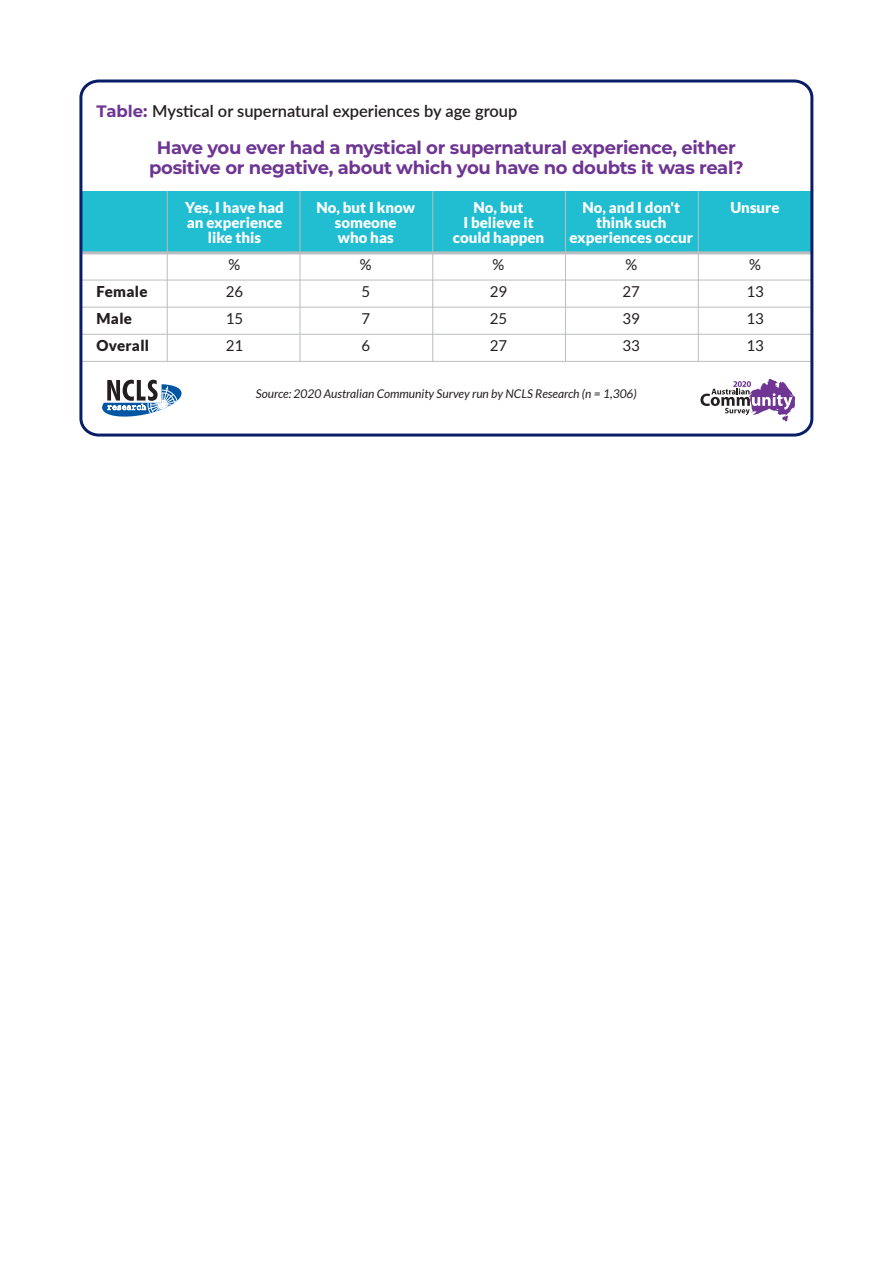
<style>
.page{position:relative;width:893px;height:1263px;background:#fff}
.page>*{position:absolute;margin:0;border:0;box-sizing:border-box;transform-origin:0 0}
.t1{font:700 18px/19.5px "Montserrat";letter-spacing:-.02em;color:#6e3593;text-align:center}
.t2{font:600 16.5px "Lato";color:#231f20}
.t3{font:900 15px/15px "Lato";color:#fff;text-align:center}
.t4{font:15px/27px "Lato";color:#231f20}
.t5{font:900 15px/27px "Lato";letter-spacing:.02em;color:#231f20}
.t6{font:italic 12px "Lato";color:#231f20}
.s1{font-family:"Montserrat";font-weight:700;color:#6e3593}
</style>
<div class="page">
<div style="left:82px;top:191px;width:731px;height:62px;background:#21bed2"></div>
<hr style="left:167px;top:191px;width:1px;height:170px;background:#bbbdbf">
<hr style="left:300px;top:191px;width:1px;height:170px;background:#bbbdbf">
<hr style="left:432px;top:191px;width:1px;height:170px;background:#bbbdbf">
<hr style="left:565px;top:191px;width:1px;height:170px;background:#bbbdbf">
<hr style="left:698px;top:191px;width:1px;height:170px;background:#bbbdbf">
<hr style="left:82px;top:251px;width:731px;height:3px;background:#bbbdbf">
<hr style="left:82px;top:280px;width:729px;height:1px;background:#bbbdbf">
<hr style="left:82px;top:307px;width:729px;height:1px;background:#bbbdbf">
<hr style="left:82px;top:334px;width:729px;height:1px;background:#bbbdbf">
<hr style="left:82px;top:361px;width:729px;height:1px;background:#bbbdbf">
<div style="left:79px;top:80px;width:734px;height:357px;border:3px solid #091e66;border-radius:17px"></div>
<svg style="left:102px;top:380px;width:80px;height:37px"></svg>
<svg style="left:700px;top:379px;width:95px;height:42px"></svg>
<p class="t2" style="left:97px;top:99px;width:422px"><span class="s1">Table:</span> Mystical or supernatural experiences by age group</p>
<p class="t1" style="left:149px;top:137px;width:596px">Have you ever had a mystical or supernatural experience, either positive or negative, about which you have no doubts it was real?</p>
<p class="t5" style="left:97px;top:278px;width:54px">Female<br>Male<br>Overall</p>
<p class="t3" style="left:185px;top:200px;width:100px">Yes, I have had an experience like this</p>
<p class="t4" style="left:226px;top:251px;width:19px">%<br>26<br>15<br>21</p>
<p class="t3" style="left:316px;top:200px;width:100px">No, but I know someone<br>who has</p>
<p class="t4" style="left:360px;top:251px;width:13px;text-align:justify">% 5<br>7<br>6</p>
<p class="t3" style="left:453px;top:200px;width:93px">No, but<br>I believe it could happen</p>
<p class="t4" style="left:490px;top:251px;width:19px">%<br>29<br>25<br>27</p>
<p class="t3" style="left:569px;top:200px;width:125px">No, and I don't think such experiences occur</p>
<p class="t4" style="left:623px;top:251px;width:19px">%<br>27<br>39<br>33</p>
<p class="t6" style="left:256px;top:387px;width:382px">Source: 2020 Australian Community Survey run by NCLS Research (n = 1,306)</p>
<p class="t3" style="left:730px;top:200px;width:51px">Unsure</p>
<p class="t4" style="left:746px;top:251px;width:19px">%<br>13<br>13<br>13</p>
</div>
